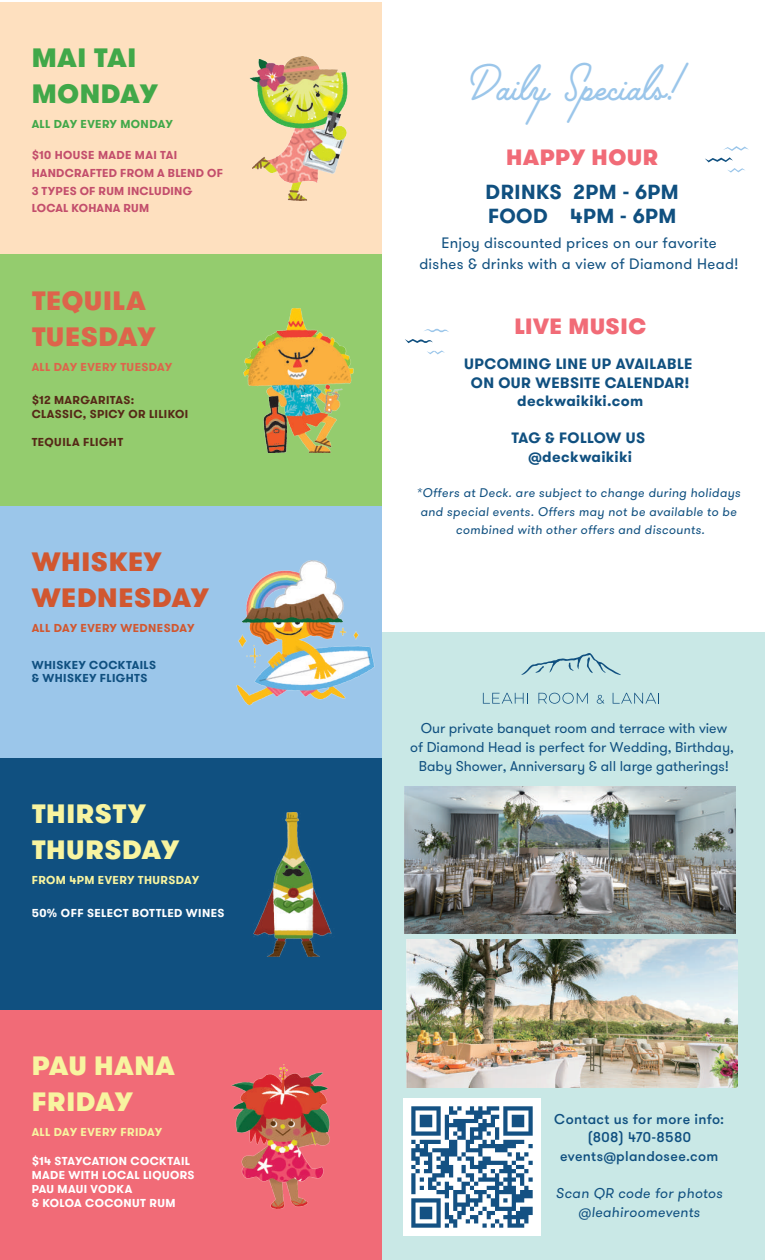
<style>
.page{position:relative;width:765px;height:1260px;background:#fff}
.page>*{position:absolute;margin:0;border:0;box-sizing:border-box;transform-origin:0 0}
.t1{font:48px "Palm Canyon Drive";color:#9bc6ea}
.t2{font:900 26.62px/35.4px "GT Walsheim";letter-spacing:.015em;color:#f8f4a0}
.t3{font:900 26.62px/35.4px "GT Walsheim";letter-spacing:.025em;color:#d15730}
.t4{font:900 26.62px/35.4px "GT Walsheim";letter-spacing:.025em;color:#dd644b}
.t5{font:900 26.62px/35.4px "GT Walsheim";letter-spacing:.015em;color:#41a849}
.t6{font:900 22.12px "GT Walsheim";letter-spacing:.025em;color:#f16b77}
.t7{font:700 20.38px/23.8px "GT Walsheim";letter-spacing:.02em;color:#105080}
.t8{font:700 15px/18.6px "GT Walsheim";letter-spacing:.025em;color:#105080;text-align:center}
.t9{font:15px/21.2px "GT Walsheim";letter-spacing:.02em;color:#105080;text-align:center}
.t10{font:14.12px/18.6px "GT Walsheim";color:#105080;text-align:center}
.t11{font:500 14.12px/18.6px "GT Walsheim";letter-spacing:.025em;color:#105080;text-align:center}
.t12{font:italic 14.12px/18.6px "GT Walsheim";letter-spacing:.02em;color:#105080;text-align:center}
.t13{font:italic 12.5px/18.6px "GT Walsheim";letter-spacing:.025em;color:#105080;text-align:center}
.t14{font:700 11.5px/13.8px "GT Walsheim";letter-spacing:.035em;color:#fff}
.t15{font:700 11.5px/17.8px "GT Walsheim";letter-spacing:.02em;color:#c34e6c}
.t16{font:700 11.5px/13.8px "GT Walsheim";letter-spacing:.03em;color:#562917}
.t17{font:700 11.5px "GT Walsheim";letter-spacing:.03em;color:#f8f4a0}
.t18{font:700 11.5px/13.8px "GT Walsheim";letter-spacing:.035em;color:#105080}
.t19{font:700 11.5px "GT Walsheim";letter-spacing:.035em;color:#d15730}
.t20{font:700 11.5px "GT Walsheim";letter-spacing:.03em;color:#dd644b}
.t21{font:700 11.5px "GT Walsheim";letter-spacing:.03em;color:#41a849}
</style>
<div class="page">
<div style="left:0;top:2px;width:382px;height:252px;background:#fee0bf"></div>
<div style="left:0;top:254px;width:382px;height:252px;background:#94cc6e"></div>
<div style="left:0;top:506px;width:382px;height:252px;background:#9bc6ea"></div>
<div style="left:0;top:758px;width:382px;height:252px;background:#105080"></div>
<div style="left:0;top:1010px;width:382px;height:250px;background:#f16b77"></div>
<div style="left:382px;top:632px;width:383px;height:628px;background:#c9e8e6"></div>
<img style="left:249px;top:56px;width:99px;height:144px">
<img style="left:253px;top:812px;width:79px;height:144px">
<img style="left:243px;top:308px;width:111px;height:144px">
<img style="left:236px;top:560px;width:139px;height:144px">
<img style="left:231px;top:1064px;width:99px;height:144px">
<svg style="left:521px;top:653px;width:100px;height:22px"></svg>
<svg style="left:483px;top:693px;width:45px;height:11px"></svg>
<svg style="left:538px;top:693px;width:50px;height:11px"></svg>
<svg style="left:597px;top:695px;width:7px;height:9px"></svg>
<svg style="left:613px;top:693px;width:46px;height:11px"></svg>
<img style="left:404px;top:786px;width:332px;height:148px">
<img style="left:406px;top:940px;width:332px;height:148px">
<img style="left:404px;top:1099px;width:137px;height:136px">
<svg style="left:405px;top:339px;width:28px;height:4px"></svg>
<svg style="left:424px;top:329px;width:25px;height:3px"></svg>
<svg style="left:427px;top:350px;width:18px;height:4px"></svg>
<svg style="left:705px;top:157px;width:28px;height:5px"></svg>
<svg style="left:723px;top:146px;width:26px;height:5px"></svg>
<svg style="left:728px;top:168px;width:17px;height:5px"></svg>
<h2 class="t5" style="left:32px;top:40px;width:128px">MAI TAI<br>MONDAY</h2>
<p class="t21" style="left:32px;top:116px;width:143px">ALL DAY EVERY MONDAY</p>
<p class="t15" style="left:32px;top:147px;width:193px">$10 HOUSE MADE MAI TAI<br>HANDCRAFTED FROM A BLEND OF<br>3 TYPES OF RUM INCLUDING<br>LOCAL KOHANA RUM</p>
<h2 class="t4" style="left:32px;top:283px;width:125px">TEQUILA<br>TUESDAY</h2>
<p class="t20" style="left:32px;top:359px;width:142px">ALL DAY EVERY TUESDAY</p>
<p class="t16" style="left:32px;top:394px;width:158px">$12 MARGARITAS:<br>CLASSIC, SPICY OR LILIKOI</p>
<p class="t16" style="left:32px;top:435px;width:93px">TEQUILA FLIGHT</p>
<h2 class="t3" style="left:32px;top:544px;width:179px">WHISKEY<br>WEDNESDAY</h2>
<p class="t19" style="left:32px;top:620px;width:164px">ALL DAY EVERY WEDNESDAY</p>
<p class="t18" style="left:32px;top:658px;width:126px">WHISKEY COCKTAILS &amp; WHISKEY FLIGHTS</p>
<h2 class="t2" style="left:32px;top:796px;width:149px">THIRSTY<br>THURSDAY</h2>
<p class="t17" style="left:32px;top:872px;width:169px">FROM 4PM EVERY THURSDAY</p>
<p class="t14" style="left:32px;top:906px;width:194px">50% OFF SELECT BOTTLED WINES</p>
<h2 class="t2" style="left:32px;top:1048px;width:145px">PAU HANA<br>FRIDAY</h2>
<p class="t17" style="left:32px;top:1124px;width:132px">ALL DAY EVERY FRIDAY</p>
<p class="t14" style="left:32px;top:1155px;width:164px">$14 STAYCATION COCKTAIL<br>MADE WITH LOCAL LIQUORS<br>PAU MAUI VODKA<br>&amp; KOLOA COCONUT RUM</p>
<h1 class="t1" style="left:473px;top:54px;width:211px">Daily Specials!</h1>
<h3 class="t6" style="left:506px;top:142px;width:153px">HAPPY HOUR</h3>
<h3 class="t7" style="left:486px;top:180px;width:195px">DRINKS 2PM - 6PM<br>FOOD 4PM - 6PM</h3>
<p class="t9" style="left:419px;top:232px;width:321px">Enjoy discounted prices on our favorite dishes &amp; drinks with a view of Diamond Head!</p>
<h3 class="t6" style="left:514px;top:312px;width:133px">LIVE MUSIC</h3>
<p class="t8" style="left:464px;top:355px;width:230px">UPCOMING LINE UP AVAILABLE<br>ON OUR WEBSITE CALENDAR! deckwaikiki.com</p>
<p class="t8" style="left:511px;top:429px;width:135px">TAG &amp; FOLLOW US @deckwaikiki</p>
<p class="t13" style="left:416px;top:484px;width:326px">*Offers at Deck. are subject to change during holidays and special events. Offers may not be available to be combined with other offers and discounts.</p>
<p class="t10" style="left:410px;top:720px;width:325px">Our private banquet room and terrace with view<br>of Diamond Head is perfect for Wedding, Birthday,<br>Baby Shower, Anniversary &amp; all large gatherings!</p>
<p class="t11" style="left:554px;top:1110px;width:171px">Contact us for more info: (808) 470-8580 events@plandosee.com</p>
<p class="t12" style="left:556px;top:1184px;width:168px">Scan QR code for photos @leahiroomevents</p>
</div>
